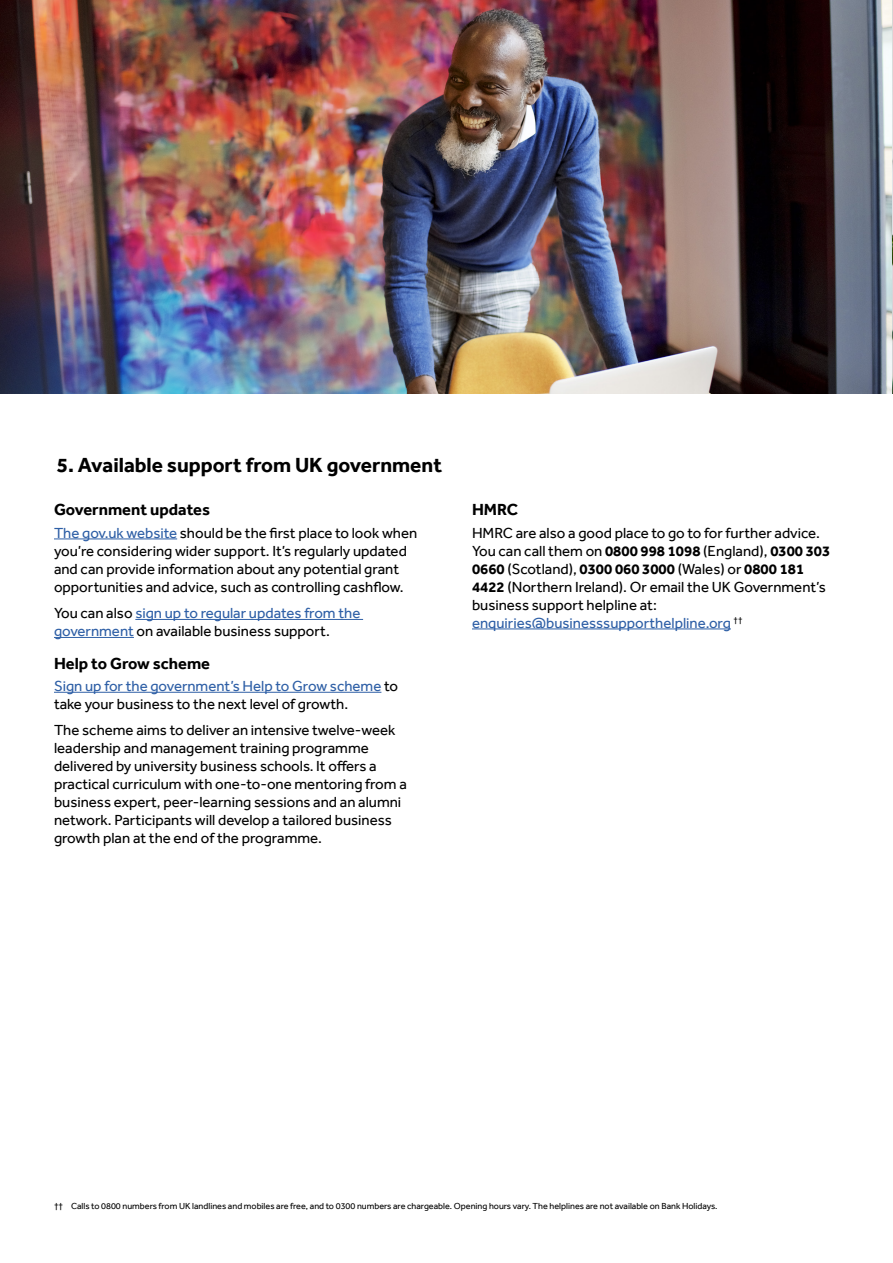
<style>
.page{position:relative;width:893px;height:1263px;background:#fff}
.page>*{position:absolute;margin:0;border:0;box-sizing:border-box;transform-origin:0 0}
.Paragraph{font:700 21px "Barclays Effra";color:#000}
.Subsub_head{font:700 16.5px "Barclays Effra";color:#000}
.Paragraph-2{font:700 16.5px "Barclays Effra";color:#000}
.Paragraph-3{font:15px/18px "Barclays Effra";color:#000}
.Paragraph-4{font:15px/18px "Barclays Effra";color:#2e5fa6}
.Paragraph-5{font:9px "Barclays Effra";color:#000}
.s1{color:#2e5fa6}
.s2{color:#000}
.s3{font-weight:700}
</style>
<div class="page">
<hr style="left:54px;top:538px;width:123px;height:1px;background:#2e5fa6">
<hr style="left:135px;top:619px;width:228px;height:1px;background:#2e5fa6">
<hr style="left:54px;top:637px;width:80px;height:1px;background:#2e5fa6">
<hr style="left:54px;top:692px;width:327px;height:1px;background:#2e5fa6">
<hr style="left:472px;top:628px;width:259px;height:1px;background:#2e5fa6">
<img style="left:0;top:0;width:893px;height:394px">
<p class="Paragraph" style="left:57px;top:452px;width:387px">5. Available support from UK government</p>
<p class="Subsub_head" style="left:54px;top:500px;width:158px">Government updates</p>
<p class="Paragraph-3" style="left:54px;top:523px;width:365px"><span class="s1">The gov.uk website</span> should be the first place to look when you’re considering wider support. It’s regularly updated and can provide information about any potential grant opportunities and advice, such as controlling cashflow.</p>
<p class="Paragraph-4" style="left:54px;top:604px;width:308px"><span class="s2">You can also</span> sign up to regular updates from the government <span class="s2">on available business support.</span></p>
<p class="Paragraph-2" style="left:54px;top:653px;width:158px">Help to Grow scheme</p>
<p class="Paragraph-3" style="left:54px;top:677px;width:346px"><span class="s1">Sign up for the government’s Help to Grow scheme</span> to take your business to the next level of growth.</p>
<p class="Paragraph-3" style="left:54px;top:721px;width:354px">The scheme aims to deliver an intensive twelve-week leadership and management training programme delivered by university business schools. It offers a practical curriculum with one-to-one mentoring from a business expert, peer-learning sessions and an alumni network. Participants will develop a tailored business growth plan at the end of the programme.</p>
<p class="Subsub_head" style="left:472px;top:500px;width:47px">HMRC</p>
<p class="Paragraph-3" style="left:472px;top:523px;width:360px">HMRC are also a good place to go to for further advice.<br>You can call them on <span class="s3">0800 998 1098</span> (England), <span class="s3">0300 303<br>0660</span> (Scotland), <span class="s3">0300 060 3000</span> (Wales) or <span class="s3">0800 181<br>4422</span> (Northern Ireland). Or email the UK Government’s business support helpline at: <span class="s1">enquiries@businesssupporthelpline.org</span> <sup>††</sup></p>
<p class="Paragraph-5" style="left:54px;top:1200px;width:665px">†† Calls to 0800 numbers from UK landlines and mobiles are free, and to 0300 numbers are chargeable. Opening hours vary. The helplines are not available on Bank Holidays.</p>
</div>
